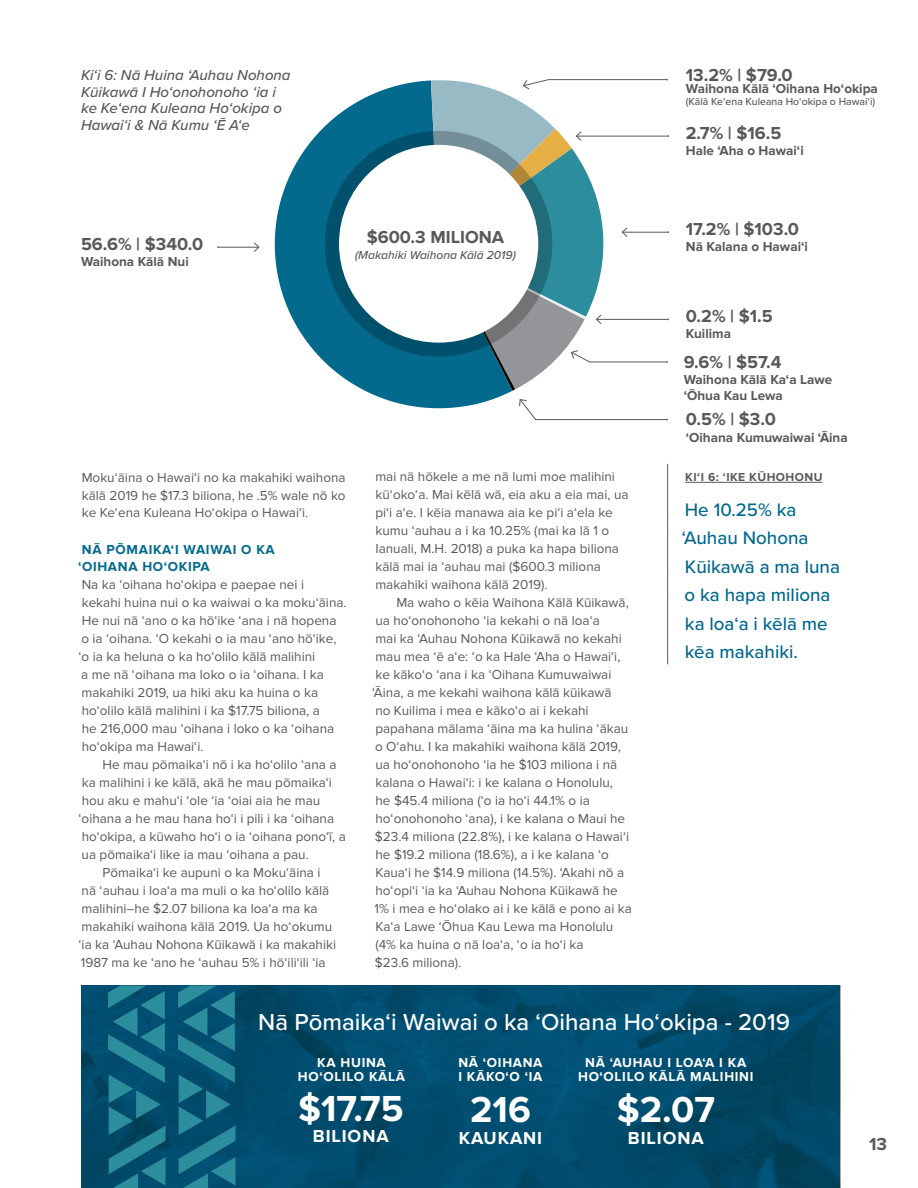
<style>
.page{position:relative;width:918px;height:1188px;background:#fff}
.page>*{position:absolute;margin:0;border:0;box-sizing:border-box;transform-origin:0 0}
.t1{font:700 37.5px "Proxima Nova";color:#fff}
.t2{font:500 24px "Proxima Nova";color:#fff}
.t3{font:500 18.75px/28.5px "Proxima Nova";color:#03698d}
.t4{font:700 18px "Proxima Nova";color:#58595b}
.t5{font:700 18px "Proxima Nova";letter-spacing:.05em;color:#fff}
.t6{font:italic 500 15px/16.5px "Proxima Nova";color:#58595b}
.t7{font:13.5px/18px "Proxima Nova";color:#58595b}
.t8{font:700 13.5px/16.2px "Proxima Nova";color:#58595b}
.t9{font:700 13.5px/14.2px "Proxima Nova";letter-spacing:.05em;color:#fff;text-align:center}
.t10{font:700 13.5px/18px "Proxima Nova";letter-spacing:.05em;color:#03698d}
.t11{font:italic 500 12px "Proxima Nova";color:#58595b}
.t12{font:700 12px "Proxima Nova";letter-spacing:.04em;color:#58595b}
.t13{font:500 10.5px "Proxima Nova";color:#58595b}
</style>
<div class="page">
<img style="left:81px;top:986px;width:759px;height:202px">
<svg style="left:178px;top:986px;width:58px;height:202px;background:#126781"></svg>
<svg style="left:108px;top:986px;width:58px;height:202px;background:#12667f"></svg>
<hr style="left:685px;top:482px;width:138px;height:1px;background:#58595b">
<svg style="left:274px;top:80px;width:238px;height:329px;fill:#03698d"></svg>
<svg style="left:519px;top:399px;width:149px;height:21px"></svg>
<hr style="left:218px;top:247px;width:41px;height:1px;background:#58595b">
<svg style="left:254px;top:242px;width:5px;height:10px"></svg>
<svg style="left:431px;top:78px;width:238px;height:313px"></svg>
<svg style="left:325px;top:131px;width:227px;height:226px;background:#276475"></svg>
<div style="left:339px;top:145px;width:199px;height:198px;background:#fff;border-radius:50%"></div>
<hr style="left:667px;top:464px;width:1px;height:200px;background:#58595b">
<p class="t6" style="left:81px;top:66px;width:211px">Ki‘i 6: Nā Huina ‘Auhau Nohona<br>Kūikawā I Ho‘onohonoho ‘ia i ke Ke‘ena Kuleana Ho‘okipa o<br>Hawai‘i &amp; Nā Kumu ‘Ē A‘e</p>
<h3 class="t4" style="left:81px;top:234px;width:124px">56.6% | $340.0</h3>
<p class="t8" style="left:81px;top:254px;width:109px">Waihona Kālā Nui</p>
<h3 class="t4" style="left:367px;top:226px;width:139px">$600.3 MILIONA</h3>
<p class="t11" style="left:355px;top:246px;width:162px">(Makahiki Waihona Kālā 2019)</p>
<p class="t7" style="left:82px;top:468px;width:265px;text-align:justify">Moku‘āina o Hawai‘i no ka makahiki waihona kālā 2019 he $17.3 biliona, he .5% wale nō ko ke Ke‘ena Kuleana Ho‘okipa o Hawai‘i.</p>
<p class="t10" style="left:78px;top:540px;width:198px">NĀ PŌMAIKA‘I WAIWAI O KA ‘OIHANA HO‘OKIPA</p>
<p class="t7" style="left:79px;top:576px;width:270px">Na ka ‘oihana ho‘okipa e paepae nei i<br>kekahi huina nui o ka waiwai o ka moku‘āina.<br>He nui nā ‘ano o ka hō‘ike ‘ana i nā hopena<br>o ia ‘oihana. ‘O kekahi o ia mau ‘ano hō‘ike, ‘o ia ka heluna o ka ho‘olilo kālā malihini<br>a me nā ‘oihana ma loko o ia ‘oihana. I ka makahiki 2019, ua hiki aku ka huina o ka ho‘olilo kālā malihini i ka $17.75 biliona, a<br>he 216,000 mau ‘oihana i loko o ka ‘oihana ho‘okipa ma Hawai‘i.</p>
<p class="t7" style="left:103px;top:756px;width:235px">He mau pōmaika‘i nō i ka ho‘olilo ‘ana a</p>
<p class="t7" style="left:82px;top:774px;width:252px">ka malihini i ke kālā, akā he mau pōmaika‘i</p>
<p class="t7" style="left:82px;top:792px;width:240px">hou aku e mahu‘i ‘ole ‘ia ‘oiai aia he mau</p>
<p class="t7" style="left:79px;top:810px;width:257px">‘oihana a he mau hana ho‘i i pili i ka ‘oihana</p>
<p class="t7" style="left:82px;top:828px;width:266px">ho‘okipa, a kūwaho ho‘i o ia ‘oihana pono‘ī, a</p>
<p class="t7" style="left:82px;top:846px;width:229px">ua pōmaika‘i like ia mau ‘oihana a pau.</p>
<p class="t7" style="left:103px;top:864px;width:219px">Pōmaika‘i ke aupuni o ka Moku‘āina i</p>
<p class="t7" style="left:82px;top:882px;width:249px">nā ‘auhau i loa‘a ma muli o ka ho‘olilo kālā</p>
<p class="t7" style="left:82px;top:900px;width:238px">malihini–he $2.07 biliona ka loa‘a ma ka</p>
<p class="t7" style="left:82px;top:918px;width:252px">makahiki waihona kālā 2019. Ua ho‘okumu</p>
<p class="t7" style="left:79px;top:936px;width:259px">‘ia ka ‘Auhau Nohona Kūikawā i ka makahiki</p>
<p class="t7" style="left:81px;top:954px;width:246px">1987 ma ke ‘ano he ‘auhau 5% i hō‘ili‘ili ‘ia</p>
<p class="t7" style="left:375px;top:468px;width:255px">mai nā hōkele a me nā lumi moe malihini kū‘oko‘a. Mai kēlā wā, eia aku a eia mai, ua pi‘i a‘e. I kēia manawa aia ke pi‘i a‘ela ke kumu ‘auhau a i ka 10.25% (mai ka lā 1 o Ianuali, M.H. 2018) a puka ka hapa biliona kālā mai ia ‘auhau mai ($600.3 miliona makahiki waihona kālā 2019).</p>
<p class="t7" style="left:372px;top:594px;width:261px;text-indent:24px">Ma waho o kēia Waihona Kālā Kūikawā, ua ho‘onohonoho ‘ia kekahi o nā loa‘a<br>mai ka ‘Auhau Nohona Kūikawā no kekahi mau mea ‘ē a‘e: ‘o ka Hale ‘Aha o Hawai‘i, ke kāko‘o ‘ana i ka ‘Oihana Kumuwaiwai ‘Āina, a me kekahi waihona kālā kūikawā<br>no Kuilima i mea e kāko‘o ai i kekahi papahana mālama ‘āina ma ka hulina ‘ākau o O‘ahu. I ka makahiki waihona kālā 2019, ua ho‘onohonoho ‘ia he $103 miliona i nā kalana o Hawai‘i: i ke kalana o Honolulu,<br>he $45.4 miliona (‘o ia ho‘i 44.1% o ia ho‘onohonoho ‘ana), i ke kalana o Maui he $23.4 miliona (22.8%), i ke kalana o Hawai‘i he $19.2 miliona (18.6%), a i ke kalana ‘o Kaua‘i he $14.9 miliona (14.5%). ‘Akahi nō a ho‘opi‘i ‘ia ka ‘Auhau Nohona Kūikawā he 1% i mea e ho‘olako ai i ke kālā e pono ai ka Ka‘a Lawe ‘Ōhua Kau Lewa ma Honolulu (4% ka huina o nā loa‘a, ‘o ia ho‘i ka<br>$23.6 miliona).</p>
<h3 class="t4" style="left:686px;top:65px;width:108px">13.2% | $79.0</h3>
<p class="t8" style="left:686px;top:81px;width:194px">Waihona Kālā ‘Oihana Ho‘okipa</p>
<p class="t13" style="left:686px;top:94px;width:191px">(Kālā Ke‘ena Kuleana Ho‘okipa o Hawai‘i)</p>
<h3 class="t4" style="left:686px;top:122px;width:97px">2.7% | $16.5</h3>
<p class="t8" style="left:686px;top:143px;width:119px">Hale ‘Aha o Hawai‘i</p>
<h3 class="t4" style="left:686px;top:219px;width:115px">17.2% | $103.0</h3>
<p class="t8" style="left:686px;top:239px;width:124px">Nā Kalana o Hawai‘i</p>
<h3 class="t4" style="left:686px;top:306px;width:88px">0.2% | $1.5</h3>
<p class="t8" style="left:686px;top:326px;width:47px">Kuilima</p>
<h3 class="t4" style="left:684px;top:351px;width:99px">9.6% | $57.4</h3>
<p class="t8" style="left:684px;top:372px;width:150px">Waihona Kālā Ka‘a Lawe ‘Ōhua Kau Lewa</p>
<h3 class="t4" style="left:686px;top:409px;width:92px">0.5% | $3.0</h3>
<p class="t8" style="left:686px;top:429px;width:163px">‘Oihana Kumuwaiwai ‘Āina</p>
<p class="t12" style="left:685px;top:470px;width:139px">KI‘I 6: ‘IKE KŪHOHONU</p>
<h3 class="t3" style="left:682px;top:495px;width:160px">He 10.25% ka ‘Auhau Nohona<br>Kūikawā a ma luna o ka hapa miliona ka loa‘a i kēlā me kēa makahiki.</h3>
<h2 class="t2" style="left:258px;top:1004px;width:533px">Nā Pōmaika‘i Waiwai o ka ‘Oihana Ho‘okipa - 2019</h2>
<p class="t9" style="left:298px;top:1055px;width:109px">KA HUINA<br>HO‘OLILO KĀLĀ</p>
<p class="t9" style="left:578px;top:1055px;width:177px">NĀ ‘AUHAU I LOA‘A I KA<br>HO‘OLILO KĀLĀ MALIHINI</p>
<p class="t9" style="left:458px;top:1055px;width:86px;text-align:left">NĀ ‘OIHANA<br>I KĀKO‘O ‘IA</p>
<h1 class="t1" style="left:298px;top:1087px;width:107px">$17.75</h1>
<h3 class="t5" style="left:313px;top:1126px;width:77px">BILIONA</h3>
<h1 class="t1" style="left:470px;top:1088px;width:62px">216</h1>
<h3 class="t5" style="left:459px;top:1127px;width:85px">KAUKANI</h3>
<h1 class="t1" style="left:617px;top:1088px;width:100px">$2.07</h1>
<h3 class="t5" style="left:628px;top:1127px;width:77px">BILIONA</h3>
<h3 class="t4" style="left:869px;top:1133px;width:19px">13</h3>
</div>
